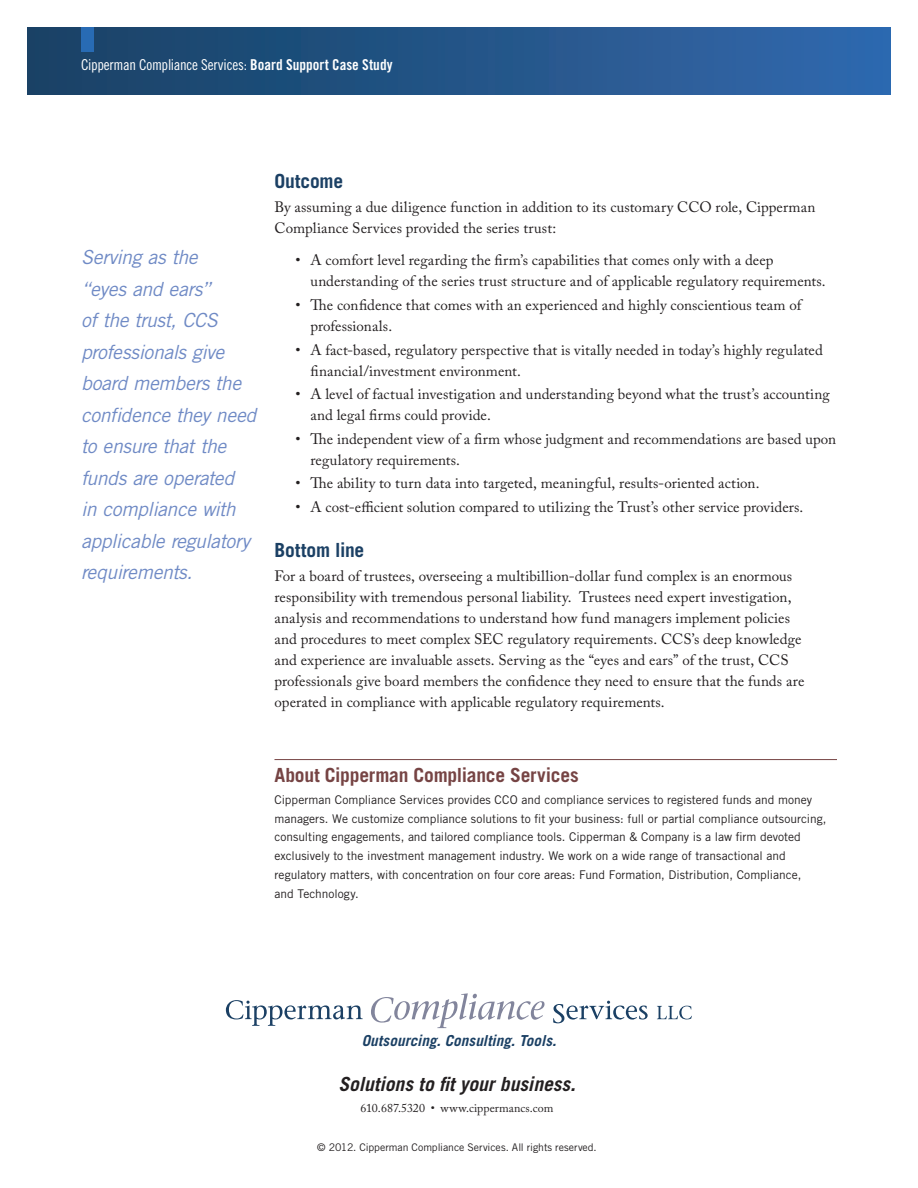
<style>
.page{position:relative;width:918px;height:1188px;background:#fff}
.page>*{position:absolute;margin:0;border:0;box-sizing:border-box;transform-origin:0 0}
.callout{font:italic 19.5px/31.5px "Trade Gothic LT Std";letter-spacing:-.02em;color:#6f8ac5}
.About_CCS_subhead{font:700 19.5px "Trade Gothic LT Std";letter-spacing:-.01em;color:#764444}
.tagline{font:italic 700 19.5px "Trade Gothic LT Std";color:#231f20}
.subhead{font:700 19.5px "Trade Gothic LT Std";letter-spacing:-.01em;color:#1b4064}
.tagline-2{font:italic 700 15.15px "Trade Gothic LT Std";letter-spacing:.005em;color:#1b4064}
.body{font:15px/21px "Adobe Caslon Pro";letter-spacing:.005em;color:#231f20}
.subhead-2{font:15px "Trade Gothic LT Std Cn 18";letter-spacing:-.015em;color:#fff}
.About_CCS_body{font:12px/18.8px "Trade Gothic LT Std";color:#231f20}
.tagline-3{font:12px "Adobe Caslon Pro";letter-spacing:.005em;color:#231f20}
.copyright{font:10.5px "Trade Gothic LT Std";letter-spacing:-.005em;color:#231f20}
.s1{font-family:"Trade Gothic LT Std Bd Cn 20"}
</style>
<div class="page">
<hr style="left:274px;top:759px;width:563px;height:1px;background:#764444">
<div style="left:27px;top:27px;width:864px;height:67px;background:linear-gradient(to right,#174163,#3168ad)"></div>
<div style="left:81px;top:27px;width:13px;height:24px;background:#286bb4"></div>
<svg style="left:371px;top:993px;width:174px;height:35px"></svg>
<svg style="left:553px;top:1001px;width:95px;height:22px"></svg>
<svg style="left:657px;top:1006px;width:35px;height:13px"></svg>
<svg style="left:226px;top:1000px;width:137px;height:26px"></svg>
<p class="subhead-2" style="left:81px;top:56px;width:313px">Cipperman Compliance Services: <span class="s1">Board Support Case Study</span></p>
<p class="callout" style="left:81px;top:242px;width:177px">Serving as the<br>“eyes and ears”<br>of the trust, CCS professionals give board members the confidence they need to ensure that the funds are operated<br>in compliance with applicable regulatory requirements.</p>
<p class="subhead" style="left:274px;top:170px;width:70px">Outcome</p>
<p class="body" style="left:274px;top:196px;width:542px">By assuming a due diligence function in addition to its customary CCO role, Cipperman<br>Compliance Services provided the series trust:</p>
<p class="body" style="left:310px;top:250px;width:517px;text-indent:-15px">• A comfort level regarding the firm’s capabilities that comes only with a deep understanding of the series trust structure and of applicable regulatory requirements.</p>
<p class="body" style="left:310px;top:294px;width:493px;text-indent:-15px">• The confidence that comes with an experienced and highly conscientious team of professionals.</p>
<p class="body" style="left:310px;top:339px;width:514px;text-indent:-15px">• A fact-based, regulatory perspective that is vitally needed in today’s highly regulated financial/investment environment.</p>
<p class="body" style="left:310px;top:384px;width:521px;text-indent:-15px">• A level of factual investigation and understanding beyond what the trust’s accounting and legal firms could provide.</p>
<p class="body" style="left:310px;top:428px;width:527px;text-indent:-15px">• The independent view of a firm whose judgment and recommendations are based upon regulatory requirements.</p>
<p class="body" style="left:296px;top:473px;width:465px">• The ability to turn data into targeted, meaningful, results-oriented action.</p>
<p class="body" style="left:296px;top:496px;width:509px">• A cost-efficient solution compared to utilizing the Trust’s other service providers.</p>
<p class="subhead" style="left:274px;top:538px;width:91px">Bottom line</p>
<p class="body" style="left:274px;top:565px;width:531px">For a board of trustees, overseeing a multibillion-dollar fund complex is an enormous responsibility with tremendous personal liability. Trustees need expert investigation, analysis and recommendations to understand how fund managers implement policies and procedures to meet complex SEC regulatory requirements. CCS’s deep knowledge and experience are invaluable assets. Serving as the “eyes and ears” of the trust, CCS professionals give board members the confidence they need to ensure that the funds are operated in compliance with applicable regulatory requirements.</p>
<p class="About_CCS_subhead" style="left:274px;top:764px;width:306px">About Cipperman Compliance Services</p>
<p class="About_CCS_body" style="left:274px;top:790px;width:553px">Cipperman Compliance Services provides CCO and compliance services to registered funds and money managers. We customize compliance solutions to fit your business: full or partial compliance outsourcing, consulting engagements, and tailored compliance tools. Cipperman &amp; Company is a law firm devoted exclusively to the investment management industry. We work on a wide range of transactional and regulatory matters, with concentration on four core areas: Fund Formation, Distribution, Compliance,<br>and Technology.</p>
<p class="tagline-2" style="left:362px;top:1032px;width:196px">Outsourcing. Consulting. Tools.</p>
<p class="tagline" style="left:339px;top:1072px;width:238px">Solutions to fit your business.</p>
<p class="tagline-3" style="left:361px;top:1101px;width:194px">610.687.5320 • www.cippermancs.com</p>
<p class="copyright" style="left:317px;top:1141px;width:281px">© 2012. Cipperman Compliance Services. All rights reserved.</p>
</div>
